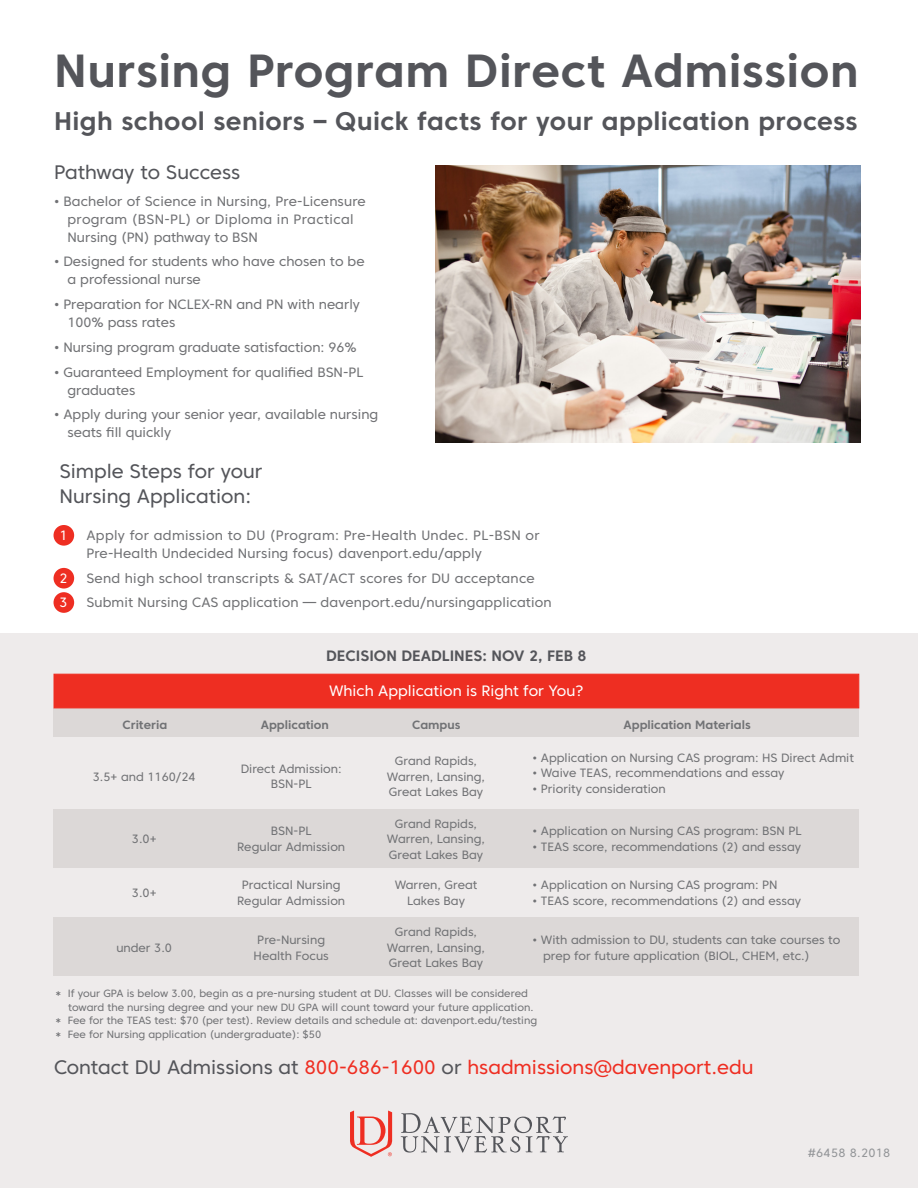
<style>
.page{position:relative;width:918px;height:1188px;background:#fff}
.page>*{position:absolute;margin:0;border:0;box-sizing:border-box;transform-origin:0 0}
.t1{font:700 46.35px "Core Sans C 65";letter-spacing:.01em;color:#54555a}
.t2{font:700 25.5px "Core Sans C 65";letter-spacing:.015em;color:#54555a}
.t3{font:19.5px "Core Sans C 45";color:#ee2e22}
.t4{font:19.5px/25.5px "Core Sans C 45";color:#54555a}
.t5{font:15px "Core Sans C 45";color:#fff}
.t6{font:700 15px "Core Sans C 65";color:#54555a}
.t7{font:13.5px/18px "Core Sans C 45";color:#717275}
.t8{font:13.5px "Core Sans C 45";letter-spacing:.02em;color:#717275}
.t9{font:13.5px "Core Sans C 45";color:#fff}
.t10{font:12px "Core Sans C 45";color:#717275}
.t11{font:700 12px "Core Sans C 65";color:#717275}
.t12{font:12px "Core Sans C 45";letter-spacing:.025em;color:#939598}
.t13{font:10.5px "Core Sans C 45";color:#717275}
.s1{color:#54555a}
</style>
<div class="page">
<div style="left:0;top:634px;width:918px;height:554px;background:#eeebeb"></div>
<div style="left:54px;top:708px;width:805px;height:29px;background:#dcd8d7"></div>
<div style="left:54px;top:809px;width:805px;height:58px;background:#dcd8d7"></div>
<div style="left:54px;top:917px;width:805px;height:59px;background:#dcd8d7"></div>
<svg style="left:401px;top:1113px;width:167px;height:40px"></svg>
<svg style="left:350px;top:1111px;width:43px;height:46px"></svg>
<div style="left:54px;top:674px;width:805px;height:34px;background:#ee2e22"></div>
<div style="left:54px;top:525px;width:20px;height:21px;background:#ee2e22;border-radius:50%"></div>
<div style="left:54px;top:568px;width:20px;height:21px;background:#ee2e22;border-radius:50%"></div>
<div style="left:54px;top:592px;width:20px;height:21px;background:#ee2e22;border-radius:50%"></div>
<img style="left:436px;top:165px;width:424px;height:278px">
<p class="t1" style="left:54px;top:42px;width:806px">Nursing Program Direct Admission</p>
<p class="t2" style="left:54px;top:105px;width:805px">High school seniors – Quick facts for your application process</p>
<p class="t4" style="left:54px;top:159px;width:188px">Pathway to Success</p>
<p class="t7" style="left:68px;top:192px;width:300px;text-indent:-14px">• Bachelor of Science in Nursing, Pre-Licensure program (BSN-PL) or Diploma in Practical<br>Nursing (PN) pathway to BSN</p>
<p class="t7" style="left:68px;top:252px;width:299px;text-indent:-14px">• Designed for students who have chosen to be a professional nurse</p>
<p class="t7" style="left:68px;top:295px;width:294px;text-indent:-14px">• Preparation for NCLEX-RN and PN with nearly<br>100% pass rates</p>
<p class="t7" style="left:54px;top:338px;width:304px">• Nursing program graduate satisfaction: 96%</p>
<p class="t7" style="left:68px;top:363px;width:297px;text-indent:-14px">• Guaranteed Employment for qualified BSN-PL graduates</p>
<p class="t7" style="left:68px;top:405px;width:312px;text-indent:-14px">• Apply during your senior year, available nursing seats fill quickly</p>
<p class="t4" style="left:59px;top:458px;width:205px">Simple Steps for your<br>Nursing Application:</p>
<p class="t9" style="left:59px;top:527px;width:10px">1</p>
<p class="t7" style="left:86px;top:526px;width:455px">Apply for admission to DU (Program: Pre-Health Undec. PL-BSN or<br>Pre-Health Undecided Nursing focus) davenport.edu/apply</p>
<p class="t9" style="left:59px;top:569px;width:10px">2</p>
<p class="t8" style="left:86px;top:569px;width:450px">Send high school transcripts &amp; SAT/ACT scores for DU acceptance</p>
<p class="t9" style="left:59px;top:594px;width:10px">3</p>
<p class="t7" style="left:86px;top:593px;width:467px">Submit Nursing CAS application — davenport.edu/nursingapplication</p>
<p class="t6" style="left:326px;top:646px;width:262px">DECISION DEADLINES: NOV 2, FEB 8</p>
<p class="t11" style="left:122px;top:717px;width:46px">Criteria</p>
<p class="t10" style="left:93px;top:769px;width:104px">3.5+ and 1160/24</p>
<p class="t10" style="left:132px;top:832px;width:26px">3.0+</p>
<p class="t10" style="left:132px;top:885px;width:26px">3.0+</p>
<p class="t10" style="left:116px;top:940px;width:57px">under 3.0</p>
<p class="t5" style="left:329px;top:682px;width:256px">Which Application is Right for You?</p>
<p class="t11" style="left:261px;top:717px;width:70px">Application</p>
<p class="t11" style="left:412px;top:717px;width:50px">Campus</p>
<p class="t11" style="left:624px;top:717px;width:129px">Application Materials</p>
<p class="t10" style="left:241px;top:761px;width:103px">Direct Admission:</p>
<p class="t10" style="left:271px;top:777px;width:42px">BSN-PL</p>
<p class="t10" style="left:271px;top:824px;width:42px">BSN-PL</p>
<p class="t10" style="left:237px;top:839px;width:109px">Regular Admission</p>
<p class="t10" style="left:242px;top:877px;width:100px">Practical Nursing</p>
<p class="t10" style="left:237px;top:893px;width:109px">Regular Admission</p>
<p class="t10" style="left:257px;top:932px;width:69px">Pre-Nursing</p>
<p class="t10" style="left:254px;top:948px;width:77px">Health Focus</p>
<p class="t10" style="left:395px;top:753px;width:84px">Grand Rapids,</p>
<p class="t10" style="left:387px;top:769px;width:100px">Warren, Lansing,</p>
<p class="t10" style="left:389px;top:785px;width:96px">Great Lakes Bay</p>
<p class="t10" style="left:395px;top:816px;width:84px">Grand Rapids,</p>
<p class="t10" style="left:387px;top:832px;width:100px">Warren, Lansing,</p>
<p class="t10" style="left:389px;top:847px;width:96px">Great Lakes Bay</p>
<p class="t10" style="left:395px;top:877px;width:84px">Warren, Great</p>
<p class="t10" style="left:407px;top:893px;width:59px">Lakes Bay</p>
<p class="t10" style="left:395px;top:924px;width:84px">Grand Rapids,</p>
<p class="t10" style="left:387px;top:940px;width:100px">Warren, Lansing,</p>
<p class="t10" style="left:389px;top:956px;width:96px">Great Lakes Bay</p>
<p class="t10" style="left:533px;top:750px;width:323px">• Application on Nursing CAS program: HS Direct Admit</p>
<p class="t10" style="left:533px;top:766px;width:253px">• Waive TEAS, recommendations and essay</p>
<p class="t10" style="left:533px;top:781px;width:135px">• Priority consideration</p>
<p class="t10" style="left:533px;top:824px;width:271px">• Application on Nursing CAS program: BSN PL</p>
<p class="t10" style="left:533px;top:839px;width:270px">• TEAS score, recommendations (2) and essay</p>
<p class="t10" style="left:533px;top:877px;width:247px">• Application on Nursing CAS program: PN</p>
<p class="t10" style="left:533px;top:893px;width:270px">• TEAS score, recommendations (2) and essay</p>
<p class="t10" style="left:533px;top:932px;width:309px">• With admission to DU, students can take courses to</p>
<p class="t10" style="left:543px;top:948px;width:268px">prep for future application (BIOL, CHEM, etc.)</p>
<p class="t13" style="left:56px;top:987px;width:474px">* If your GPA is below 3.00, begin as a pre-nursing student at DU. Classes will be considered</p>
<p class="t13" style="left:68px;top:1001px;width:467px">toward the nursing degree and your new DU GPA will count toward your future application.</p>
<p class="t13" style="left:56px;top:1014px;width:483px">* Fee for the TEAS test: $70 (per test). Review details and schedule at: davenport.edu/testing</p>
<p class="t13" style="left:56px;top:1028px;width:267px">* Fee for Nursing application (undergraduate): $50</p>
<p class="t3" style="left:54px;top:1055px;width:701px"><span class="s1">Contact DU Admissions at</span> 800-686-1600 <span class="s1">or</span> hsadmissions@davenport.edu</p>
<p class="t12" style="left:808px;top:1145px;width:84px">#6458 8.2018</p>
</div>
